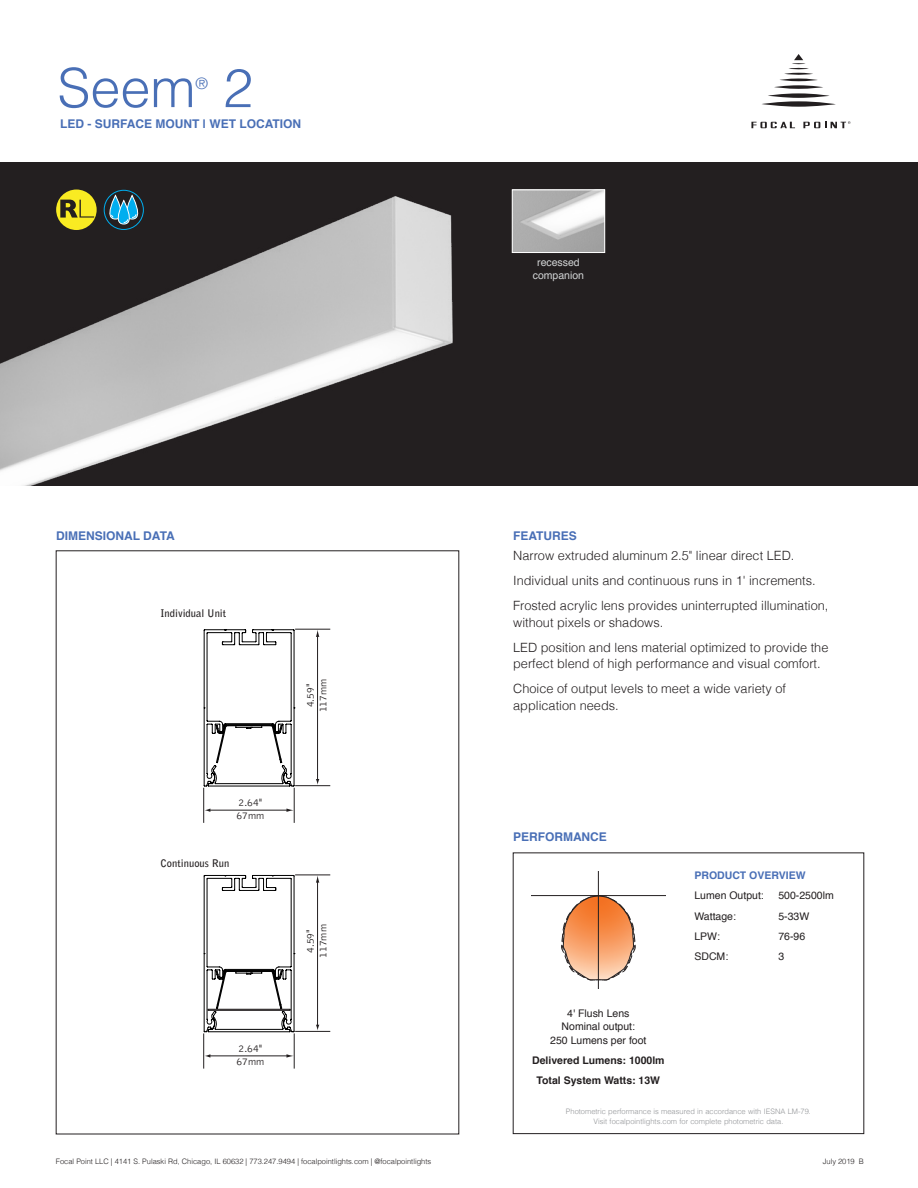
<style>
.page{position:relative;width:918px;height:1188px;background:#fff}
.page>*{position:absolute;margin:0;border:0;box-sizing:border-box;transform-origin:0 0}
.t1{font:300 54px "Helvetica";color:#496fb6}
.t2{font:300 15.75px "Helvetica";color:#496fb6}
.t3{font:300 12.75px/25.2px "Helvetica";color:#231f20}
.t4{font:700 12px "Helvetica";color:#496fb6}
.t5{font:10.5px/13.5px "Helvetica";color:#231f20;text-align:center}
.t6{font:700 10.5px/20.2px "Helvetica";color:#231f20;text-align:center}
.t7{font:300 10.5px/12.6px "Bell Gothic";color:#231f20;text-align:center}
.t8{font:700 10.5px "Bell Gothic Std";color:#231f20}
.t9{font:10.5px/12.6px "Helvetica";color:#d1d3d4;text-align:center}
.t10{font:700 10.5px "Helvetica";color:#496fb6}
.t11{font:300 7.5px/10.5px "Helvetica";color:#939598;text-align:center}
.t12{font:300 7.5px "Helvetica";color:#231f20}
</style>
<div class="page">
<div style="left:0;top:162px;width:918px;height:324px;background:#231f20"></div>
<svg style="left:762px;top:101px;width:74px;height:6px"></svg>
<svg style="left:768px;top:93px;width:62px;height:5px"></svg>
<svg style="left:774px;top:85px;width:49px;height:4px"></svg>
<hr style="left:780px;top:79px;width:38px;height:2px;background:#231f20;border-radius:50%">
<hr style="left:784px;top:73px;width:29px;height:2px;background:#231f20;border-radius:50%">
<svg style="left:789px;top:54px;width:20px;height:15px"></svg>
<svg style="left:751px;top:122px;width:44px;height:6px"></svg>
<svg style="left:803px;top:121px;width:47px;height:7px"></svg>
<hr style="left:317px;top:636px;width:1px;height:144px;background:#231f20">
<hr style="left:295px;top:629px;width:35px;height:1px;background:#231f20">
<hr style="left:295px;top:785px;width:35px;height:1px;background:#231f20">
<svg style="left:316px;top:630px;width:3px;height:7px"></svg>
<svg style="left:316px;top:779px;width:3px;height:6px"></svg>
<hr style="left:209px;top:810px;width:78px;height:1px;background:#231f20">
<hr style="left:294px;top:788px;width:1px;height:35px;background:#231f20">
<hr style="left:203px;top:788px;width:1px;height:35px;background:#231f20">
<svg style="left:287px;top:808px;width:7px;height:4px"></svg>
<svg style="left:203px;top:629px;width:92px;height:158px"></svg>
<hr style="left:317px;top:882px;width:1px;height:144px;background:#231f20">
<hr style="left:295px;top:875px;width:35px;height:1px;background:#231f20">
<hr style="left:295px;top:1031px;width:35px;height:1px;background:#231f20">
<svg style="left:316px;top:875px;width:3px;height:8px"></svg>
<svg style="left:316px;top:1025px;width:3px;height:6px"></svg>
<hr style="left:209px;top:1056px;width:78px;height:1px;background:#231f20">
<hr style="left:294px;top:1033px;width:1px;height:36px;background:#231f20">
<hr style="left:203px;top:1033px;width:1px;height:36px;background:#231f20">
<svg style="left:287px;top:1054px;width:7px;height:4px"></svg>
<svg style="left:205px;top:1054px;width:5px;height:4px"></svg>
<svg style="left:203px;top:875px;width:92px;height:158px"></svg>
<div style="left:207px;top:1009px;width:84px;height:2px;border:1px solid #231f20"></div>
<svg style="left:561px;top:896px;width:74px;height:85px"></svg>
<hr style="left:531px;top:895px;width:134px;height:1px;background:#231f20">
<hr style="left:598px;top:871px;width:1px;height:118px;background:#231f20">
<img style="left:0;top:189px;width:453px;height:297px">
<img style="left:514px;top:192px;width:89px;height:59px">
<div style="left:512px;top:190px;width:93px;height:63px;border:1px solid #fff"></div>
<div style="left:104px;top:190px;width:40px;height:40px;border:1px solid #00aeef;border-radius:50%"></div>
<svg style="left:103px;top:196px;width:41px;height:28px"></svg>
<h1 class="t1" style="left:57px;top:42px;width:140px">Seem</h1>
<p class="t2" style="left:195px;top:70px;width:14px">®</p>
<h1 class="t1" style="left:223px;top:42px;width:32px">2</h1>
<p class="t4" style="left:60px;top:114px;width:243px">LED - SURFACE MOUNT | WET LOCATION</p>
<p class="t9" style="left:533px;top:256px;width:53px">recessed companion</p>
<p class="t4" style="left:56px;top:526px;width:120px">DIMENSIONAL DATA</p>
<p class="t4" style="left:513px;top:526px;width:65px">FEATURES</p>
<p class="t8" style="left:161px;top:607px;width:67px">Individual Unit</p>
<p class="t7" style="left:236px;top:797px;width:30px;text-align:left">2.64"<br>67mm</p>
<p class="t8" style="left:161px;top:857px;width:70px">Continuous Run</p>
<p class="t7" style="left:236px;top:1043px;width:30px;text-align:left">2.64"<br>67mm</p>
<p class="t7" style="left:304px;top:712px;width:35px;rotate:-90deg">4.59"<br>117mm</p>
<p class="t7" style="left:304px;top:958px;width:35px;rotate:-90deg">4.59"<br>117mm</p>
<p class="t12" style="left:56px;top:1155px;width:377px">Focal Point LLC | 4141 S. Pulaski Rd, Chicago, IL 60632 | 773.247.9494 | focalpointlights.com | @focalpointlights</p>
<p class="t3" style="left:513px;top:542px;width:317px">Narrow extruded aluminum 2.5" linear direct LED.<br>Individual units and continuous runs in 1' increments.<br>Frosted acrylic lens provides uninterrupted illumination,</p>
<p class="t3" style="left:513px;top:609px;width:317px">without pixels or shadows.<br>LED position and lens material optimized to provide the</p>
<p class="t3" style="left:513px;top:650px;width:309px">perfect blend of high performance and visual comfort.<br>Choice of output levels to meet a wide variety of</p>
<p class="t3" style="left:513px;top:692px;width:107px">application needs.</p>
<p class="t4" style="left:513px;top:827px;width:95px">PERFORMANCE</p>
<p class="t5" style="left:550px;top:1006px;width:98px">4' Flush Lens<br>Nominal output:<br>250 Lumens per foot</p>
<p class="t6" style="left:532px;top:1050px;width:134px">Delivered Lumens: 1000lm<br>Total System Watts: 13W</p>
<p class="t10" style="left:694px;top:867px;width:113px">PRODUCT OVERVIEW</p>
<p class="t5" style="left:694px;top:889px;width:71px">Lumen Output:</p>
<p class="t5" style="left:778px;top:889px;width:57px">500-2500lm</p>
<p class="t5" style="left:694px;top:910px;width:43px">Wattage:</p>
<p class="t5" style="left:778px;top:910px;width:32px">5-33W</p>
<p class="t5" style="left:694px;top:930px;width:27px">LPW:</p>
<p class="t5" style="left:778px;top:930px;width:28px">76-96</p>
<p class="t5" style="left:694px;top:950px;width:35px">SDCM:</p>
<p class="t5" style="left:778px;top:950px;width:7px">3</p>
<p class="t11" style="left:566px;top:1105px;width:247px">Photometric performance is measured in accordance with IESNA LM-79.<br>Visit focalpointlights.com for complete photometric data.</p>
<p class="t12" style="left:823px;top:1155px;width:42px">July 2019 B</p>
</div>
